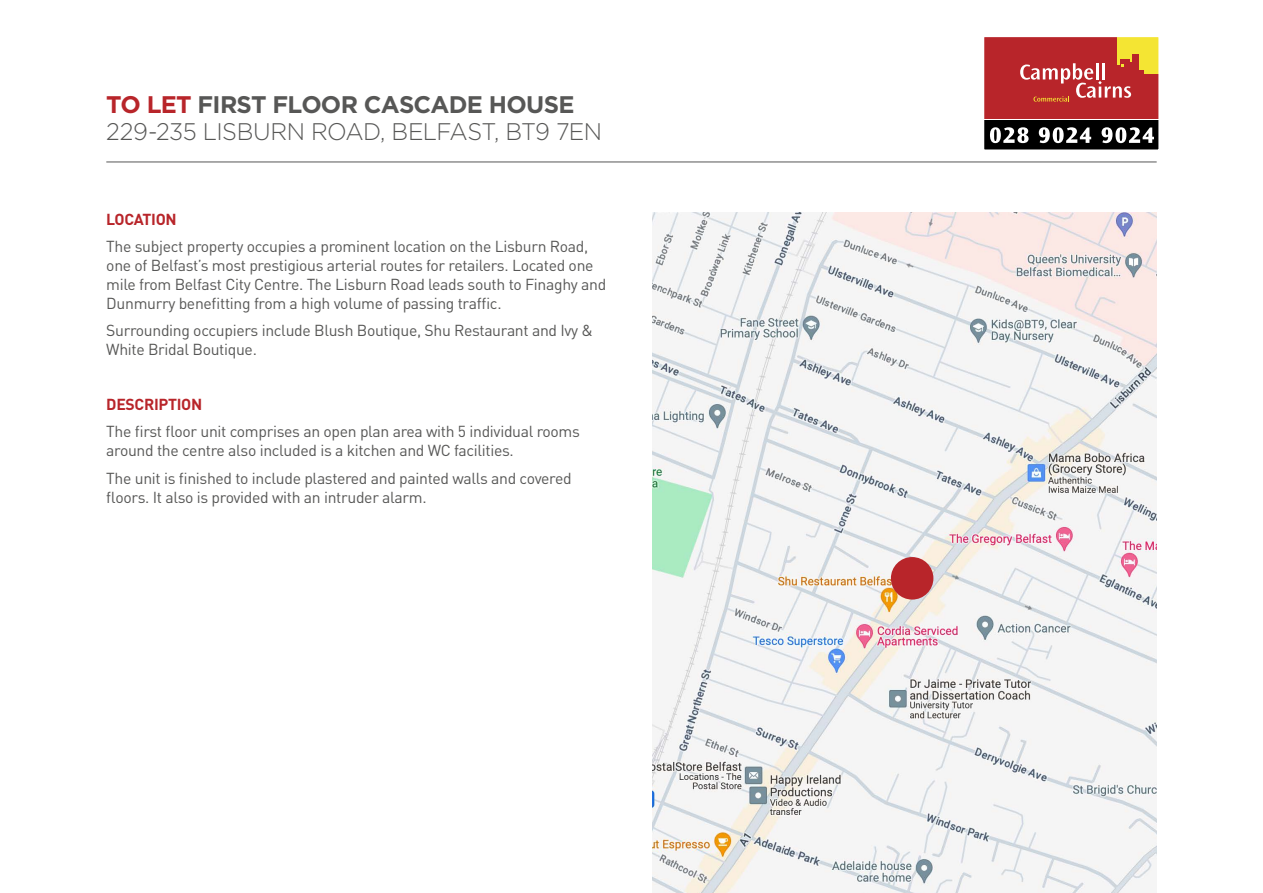
<style>
.page{position:relative;width:1263px;height:893px;background:#fff}
.page>*{position:absolute;margin:0;border:0;box-sizing:border-box;transform-origin:0 0}
.t1{font:300 24px/27px "Gotham HTF";letter-spacing:-.025em;color:#575756;scale:.96 1}
.t2{font:15.75px/18.9px "DIN Pro";letter-spacing:-.02em;color:#575756}
.t3{font:700 15.75px "DIN Pro";letter-spacing:-.02em;color:#b8252a}
.s1{font-weight:700;color:#b8252a}
.s2{font-weight:700}
</style>
<div class="page">
<div style="left:984px;top:37px;width:175px;height:82px;background:#b8252a"></div>
<div style="left:1117px;top:37px;width:42px;height:28px;background:#f4e533"></div>
<div style="left:1139px;top:59px;width:20px;height:15px;background:#f4e533"></div>
<div style="left:1132px;top:55px;width:7px;height:20px;background:#b8252a"></div>
<div style="left:1120px;top:59px;width:9px;height:9px;background:#b8252a"></div>
<div style="left:1133px;top:70px;width:10px;height:7px;background:#b8252a"></div>
<div style="left:1127px;top:62px;width:9px;height:9px;background:#b8252a"></div>
<svg style="left:1020px;top:63px;width:111px;height:39px"></svg>
<div style="left:984px;top:120px;width:174px;height:30px;background:#000"></div>
<svg style="left:990px;top:127px;width:38px;height:16px"></svg>
<svg style="left:1039px;top:127px;width:52px;height:16px"></svg>
<svg style="left:1101px;top:127px;width:53px;height:16px"></svg>
<div style="left:983px;top:36px;width:177px;height:115px;border:1px solid #fff"></div>
<img style="left:653px;top:213px;width:504px;height:680px">
<hr style="left:106px;top:162px;width:1051px;height:1px;background:#575756">
<div style="left:891px;top:557px;width:42px;height:43px;background:#b8252a;border-radius:50%"></div>
<h1 class="t1" style="left:106px;top:90px;width:518px"><span class="s1">TO LET</span> <span class="s2">FIRST FLOOR CASCADE HOUSE<br></span>229-235 LISBURN ROAD, BELFAST, BT9 7EN</h1>
<p class="t3" style="left:106px;top:208px;width:72px">LOCATION</p>
<p class="t2" style="left:106px;top:236px;width:501px">The subject property occupies a prominent location on the Lisburn Road, one of Belfast’s most prestigious arterial routes for retailers. Located one mile from Belfast City Centre. The Lisburn Road leads south to Finaghy and Dunmurry benefitting from a high volume of passing traffic.</p>
<p class="t2" style="left:106px;top:320px;width:488px">Surrounding occupiers include Blush Boutique, Shu Restaurant and Ivy &amp;<br>White Bridal Boutique.</p>
<p class="t3" style="left:106px;top:393px;width:97px">DESCRIPTION</p>
<p class="t2" style="left:106px;top:421px;width:475px">The first floor unit comprises an open plan area with 5 individual rooms around the centre also included is a kitchen and WC facilities.</p>
<p class="t2" style="left:106px;top:468px;width:467px">The unit is finished to include plastered and painted walls and covered floors. It also is provided with an intruder alarm.</p>
</div>
